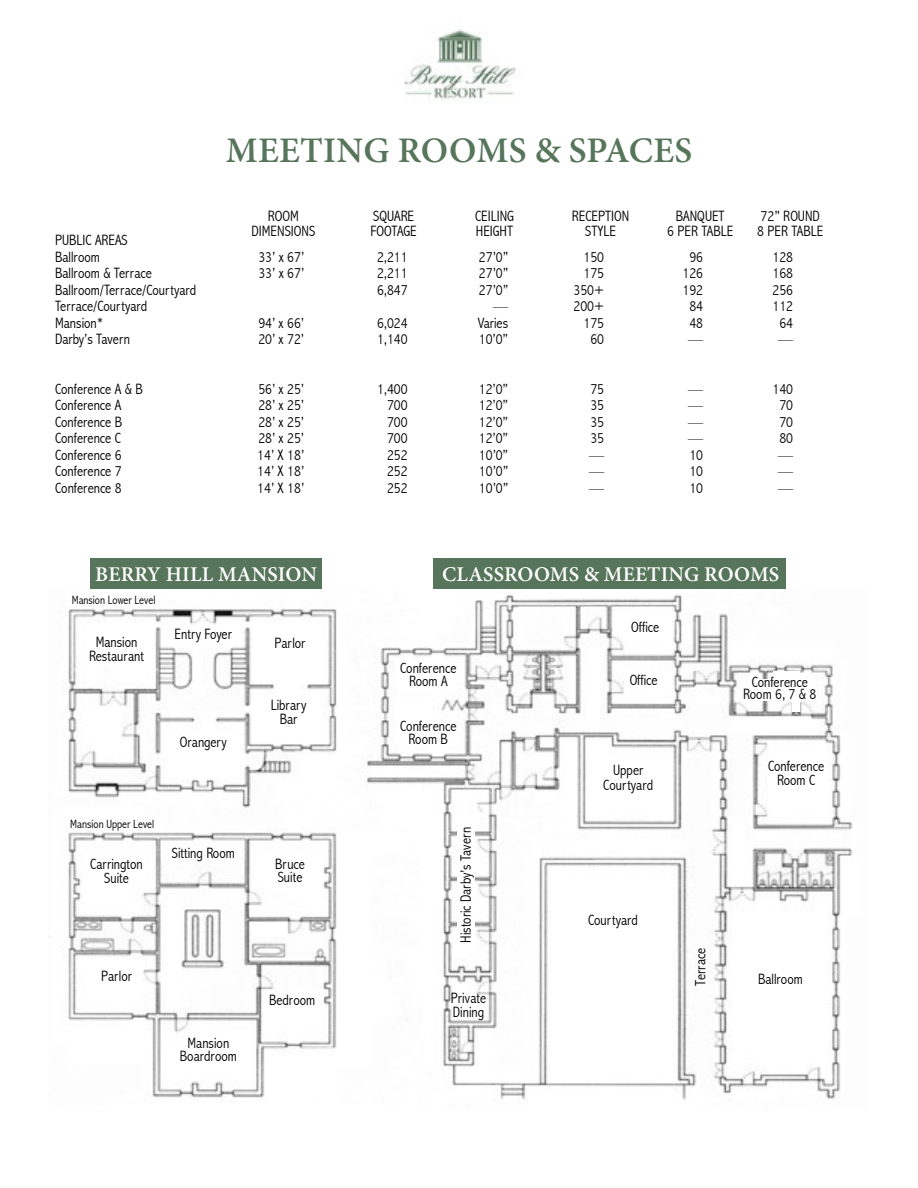
<style>
.page{position:relative;width:918px;height:1188px;background:#fff}
.page>*{position:absolute;margin:0;border:0;box-sizing:border-box;transform-origin:0 0}
.t1{font:600 36px "Minion Pro";letter-spacing:.01em;color:#56755a}
.t2{font:600 21px "Minion Pro";letter-spacing:.01em;color:#fff}
.t3{font:300 condensed 15px/13.5px "Abadi";color:#000;text-align:center}
.t4{font:300 condensed 12px "Abadi";color:#000}
</style>
<div class="page">
<div style="left:434px;top:559px;width:352px;height:30px;background:#56755a"></div>
<div style="left:91px;top:559px;width:231px;height:30px;background:#56755a"></div>
<img style="left:68px;top:594px;width:785px;height:506px">
<div style="left:773px;top:672px;width:27px;height:25px;background:#fff"></div>
<div style="left:761px;top:680px;width:9px;height:21px;background:#fff"></div>
<div style="left:792px;top:695px;width:8px;height:16px;background:#fff"></div>
<div style="left:457px;top:818px;width:17px;height:136px;background:#fff"></div>
<img style="left:404px;top:29px;width:112px;height:71px">
<p class="t3" style="left:55px;top:232px;width:74px;line-height:16.5px;text-align:left">PUBLIC AREAS<br>Ballroom</p>
<h1 class="t1" style="left:226px;top:126px;width:468px">MEETING ROOMS &amp; SPACES</h1>
<p class="t3" style="left:252px;top:208px;width:65px;line-height:15px">ROOM<br>DIMENSIONS</p>
<p class="t3" style="left:371px;top:208px;width:48px;line-height:15px;text-align:left">SQUARE<br>FOOTAGE</p>
<p class="t3" style="left:475px;top:208px;width:40px;line-height:15px;text-align:left">CEILING<br>HEIGHT</p>
<p class="t3" style="left:572px;top:208px;width:59px;line-height:15px">RECEPTION<br>STYLE</p>
<p class="t3" style="left:667px;top:208px;width:68px;line-height:15px">BANQUET<br>6 PER TABLE</p>
<p class="t3" style="left:757px;top:208px;width:68px;line-height:15px;text-align:left">72” ROUND<br>8 PER TABLE</p>
<p class="t3" style="left:258px;top:250px;width:47px">33’ x 67’</p>
<p class="t3" style="left:377px;top:250px;width:32px">2,211</p>
<p class="t3" style="left:479px;top:250px;width:31px">27’0”</p>
<p class="t3" style="left:584px;top:250px;width:22px">150</p>
<p class="t3" style="left:689px;top:250px;width:15px">96</p>
<p class="t3" style="left:773px;top:250px;width:22px">128</p>
<p class="t3" style="left:55px;top:267px;width:98px">Ballroom &amp; Terrace</p>
<p class="t3" style="left:258px;top:267px;width:47px">33’ x 67’</p>
<p class="t3" style="left:377px;top:267px;width:32px">2,211</p>
<p class="t3" style="left:479px;top:267px;width:31px">27’0”</p>
<p class="t3" style="left:584px;top:267px;width:22px">175</p>
<p class="t3" style="left:683px;top:267px;width:22px">126</p>
<p class="t3" style="left:773px;top:267px;width:22px">168</p>
<p class="t3" style="left:55px;top:283px;width:143px">Ballroom/Terrace/Courtyard</p>
<p class="t3" style="left:377px;top:283px;width:32px">6,847</p>
<p class="t3" style="left:479px;top:283px;width:31px">27’0”</p>
<p class="t3" style="left:574px;top:283px;width:32px">350+</p>
<p class="t3" style="left:683px;top:283px;width:22px">192</p>
<p class="t3" style="left:773px;top:283px;width:22px">256</p>
<p class="t3" style="left:55px;top:300px;width:94px">Terrace/Courtyard</p>
<p class="t3" style="left:493px;top:300px;width:16px">—</p>
<p class="t3" style="left:574px;top:300px;width:32px">200+</p>
<p class="t3" style="left:689px;top:300px;width:15px">84</p>
<p class="t3" style="left:773px;top:300px;width:22px">112</p>
<p class="t3" style="left:55px;top:316px;width:50px">Mansion*</p>
<p class="t3" style="left:258px;top:316px;width:47px">94’ x 66’</p>
<p class="t3" style="left:377px;top:316px;width:32px">6,024</p>
<p class="t3" style="left:478px;top:316px;width:32px">Varies</p>
<p class="t3" style="left:584px;top:316px;width:22px">175</p>
<p class="t3" style="left:689px;top:316px;width:15px">48</p>
<p class="t3" style="left:779px;top:316px;width:15px">64</p>
<p class="t3" style="left:55px;top:333px;width:76px">Darby’s Tavern</p>
<p class="t3" style="left:258px;top:333px;width:47px">20’ x 72’</p>
<p class="t3" style="left:377px;top:333px;width:32px">1,140</p>
<p class="t3" style="left:479px;top:333px;width:31px">10’0”</p>
<p class="t3" style="left:590px;top:333px;width:15px">60</p>
<p class="t3" style="left:688px;top:333px;width:16px">—</p>
<p class="t3" style="left:778px;top:333px;width:16px">—</p>
<p class="t3" style="left:55px;top:382px;width:89px">Conference A &amp; B</p>
<p class="t3" style="left:258px;top:382px;width:47px">56’ x 25’</p>
<p class="t3" style="left:377px;top:382px;width:32px">1,400</p>
<p class="t3" style="left:479px;top:382px;width:31px">12’0”</p>
<p class="t3" style="left:590px;top:382px;width:15px">75</p>
<p class="t3" style="left:688px;top:382px;width:16px">—</p>
<p class="t3" style="left:773px;top:382px;width:22px">140</p>
<p class="t3" style="left:55px;top:399px;width:68px">Conference A</p>
<p class="t3" style="left:258px;top:399px;width:47px">28’ x 25’</p>
<p class="t3" style="left:387px;top:399px;width:22px">700</p>
<p class="t3" style="left:479px;top:399px;width:31px">12’0”</p>
<p class="t3" style="left:590px;top:399px;width:15px">35</p>
<p class="t3" style="left:688px;top:399px;width:16px">—</p>
<p class="t3" style="left:779px;top:399px;width:15px">70</p>
<p class="t3" style="left:55px;top:415px;width:69px">Conference B</p>
<p class="t3" style="left:258px;top:415px;width:47px">28’ x 25’</p>
<p class="t3" style="left:387px;top:415px;width:22px">700</p>
<p class="t3" style="left:479px;top:415px;width:31px">12’0”</p>
<p class="t3" style="left:590px;top:415px;width:15px">35</p>
<p class="t3" style="left:688px;top:415px;width:16px">—</p>
<p class="t3" style="left:779px;top:415px;width:15px">70</p>
<p class="t3" style="left:55px;top:432px;width:67px">Conference C</p>
<p class="t3" style="left:258px;top:432px;width:47px">28’ x 25’</p>
<p class="t3" style="left:387px;top:432px;width:22px">700</p>
<p class="t3" style="left:479px;top:432px;width:31px">12’0”</p>
<p class="t3" style="left:590px;top:432px;width:15px">35</p>
<p class="t3" style="left:688px;top:432px;width:16px">—</p>
<p class="t3" style="left:779px;top:432px;width:15px">80</p>
<p class="t3" style="left:55px;top:448px;width:68px">Conference 6</p>
<p class="t3" style="left:257px;top:448px;width:48px">14’ X 18’</p>
<p class="t3" style="left:387px;top:448px;width:22px">252</p>
<p class="t3" style="left:479px;top:448px;width:31px">10’0”</p>
<p class="t3" style="left:589px;top:448px;width:16px">—</p>
<p class="t3" style="left:689px;top:448px;width:15px">10</p>
<p class="t3" style="left:778px;top:448px;width:16px">—</p>
<p class="t3" style="left:55px;top:465px;width:68px">Conference 7</p>
<p class="t3" style="left:257px;top:465px;width:48px">14’ X 18’</p>
<p class="t3" style="left:387px;top:465px;width:22px">252</p>
<p class="t3" style="left:479px;top:465px;width:31px">10’0”</p>
<p class="t3" style="left:589px;top:465px;width:16px">—</p>
<p class="t3" style="left:689px;top:465px;width:15px">10</p>
<p class="t3" style="left:778px;top:465px;width:16px">—</p>
<p class="t3" style="left:55px;top:481px;width:68px">Conference 8</p>
<p class="t3" style="left:257px;top:481px;width:48px">14’ X 18’</p>
<p class="t3" style="left:387px;top:481px;width:22px">252</p>
<p class="t3" style="left:479px;top:481px;width:31px">10’0”</p>
<p class="t3" style="left:589px;top:481px;width:16px">—</p>
<p class="t3" style="left:689px;top:481px;width:15px">10</p>
<p class="t3" style="left:778px;top:481px;width:16px">—</p>
<h2 class="t2" style="left:95px;top:559px;width:223px">BERRY HILL MANSION</h2>
<h2 class="t2" style="left:442px;top:559px;width:339px">CLASSROOMS &amp; MEETING ROOMS</h2>
<p class="t4" style="left:72px;top:593px;width:85px">Mansion Lower Level</p>
<p class="t3" style="left:89px;top:635px;width:56px">Mansion<br>Restaurant</p>
<p class="t3" style="left:175px;top:627px;width:59px">Entry Foyer</p>
<p class="t3" style="left:180px;top:736px;width:49px">Orangery</p>
<p class="t4" style="left:70px;top:817px;width:85px">Mansion Upper Level</p>
<p class="t3" style="left:275px;top:636px;width:32px">Parlor</p>
<p class="t3" style="left:271px;top:699px;width:37px">Library<br>Bar</p>
<p class="t3" style="left:172px;top:847px;width:65px">Sitting Room</p>
<p class="t3" style="left:90px;top:857px;width:54px">Carrington<br>Suite</p>
<p class="t3" style="left:275px;top:857px;width:31px;text-align:left">Bruce<br>Suite</p>
<p class="t3" style="left:101px;top:969px;width:32px">Parlor</p>
<p class="t3" style="left:180px;top:1036px;width:58px">Mansion<br>Boardroom</p>
<p class="t3" style="left:269px;top:993px;width:48px">Bedroom</p>
<p class="t3" style="left:400px;top:661px;width:58px">Conference<br>Room A</p>
<p class="t3" style="left:400px;top:719px;width:58px">Conference<br>Room B</p>
<p class="t3" style="left:459px;top:943px;width:117px;rotate:-90deg">Historic Darby’s Tavern</p>
<p class="t3" style="left:451px;top:992px;width:37px;text-align:left">Private<br>Dining</p>
<p class="t3" style="left:631px;top:620px;width:30px">Office</p>
<p class="t3" style="left:630px;top:673px;width:30px">Office</p>
<p class="t3" style="left:603px;top:763px;width:51px;line-height:15px">Upper<br>Courtyard</p>
<p class="t3" style="left:743px;top:676px;width:75px;line-height:12px">Conference<br>Room 6, 7 &amp; 8</p>
<p class="t3" style="left:768px;top:760px;width:58px">Conference<br>Room C</p>
<p class="t3" style="left:588px;top:913px;width:51px">Courtyard</p>
<p class="t3" style="left:694px;top:986px;width:40px;rotate:-90deg">Terrace</p>
<p class="t3" style="left:758px;top:972px;width:46px">Ballroom</p>
</div>
